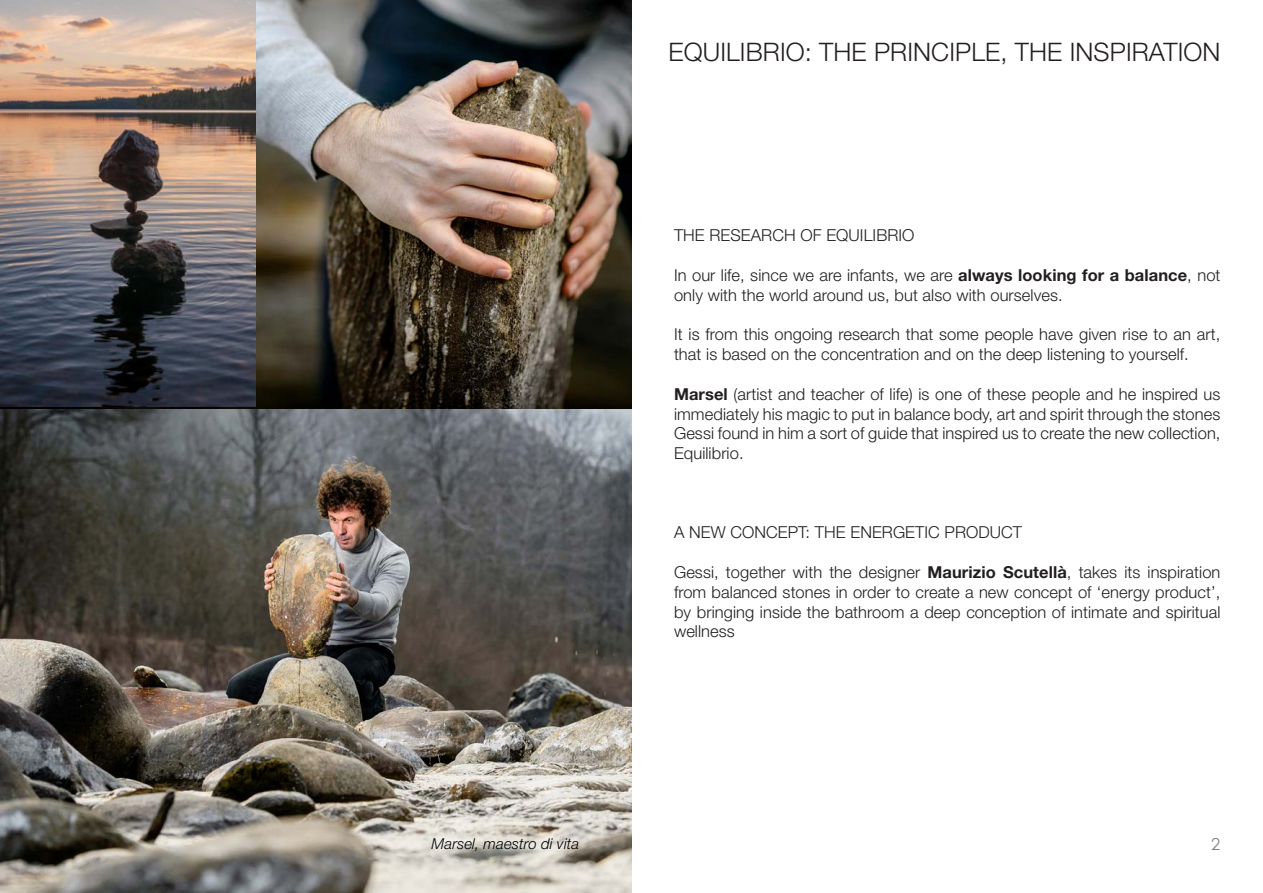
<style>
.page{position:relative;width:1263px;height:893px;background:#fff}
.page>*{position:absolute;margin:0;border:0;box-sizing:border-box;transform-origin:0 0}
.t1{font:300 25.5px "Helvetica Neue LT Std";letter-spacing:.005em;color:#231f20}
.t2{font:300 16.5px/19.8px "Helvetica Neue LT Std";letter-spacing:.005em;color:#231f20}
.t3{font:16.5px "Century Gothic";color:#808285}
.t4{font:italic 300 15px "Helvetica Neue LT Std";letter-spacing:.005em;color:#000}
.s1{font-weight:700}
</style>
<div class="page">
<img style="left:0;top:408px;width:631px;height:485px">
<img style="left:0;top:0;width:631px;height:408px">
<img style="left:0;top:0;width:255px;height:407px">
<p class="t4" style="left:432px;top:835px;width:149px">Marsel, maestro di vita</p>
<p class="t1" style="left:668px;top:36px;width:553px">EQUILIBRIO: THE PRINCIPLE, THE INSPIRATION</p>
<p class="t2" style="left:674px;top:225px;width:242px">THE RESEARCH OF EQUILIBRIO</p>
<p class="t2" style="left:674px;top:265px;width:548px">In our life, since we are infants, we are <span class="s1">always looking for a balance</span>, not only with the world around us, but also with ourselves.</p>
<p class="t2" style="left:674px;top:324px;width:548px">It is from this ongoing research that some people have given rise to an art, that is based on the concentration and on the deep listening to yourself.</p>
<p class="t2" style="left:674px;top:384px;width:548px"><span class="s1">Marsel</span> (artist and teacher of life) is one of these people and he inspired us immediately his magic to put in balance body, art and spirit through the stones</p>
<p class="t2" style="left:674px;top:423px;width:548px">Gessi found in him a sort of guide that inspired us to create the new collection,<br>Equilibrio.</p>
<p class="t2" style="left:674px;top:522px;width:350px">A NEW CONCEPT: THE ENERGETIC PRODUCT</p>
<p class="t2" style="left:674px;top:562px;width:548px;text-align:justify">Gessi, together with the designer <span class="s1">Maurizio Scutellà</span>, takes its inspiration from balanced stones in order to create a new concept of ‘energy product’, by bringing inside the bathroom a deep conception of intimate and spiritual wellness</p>
<p class="t3" style="left:1211px;top:834px;width:11px">2</p>
</div>
